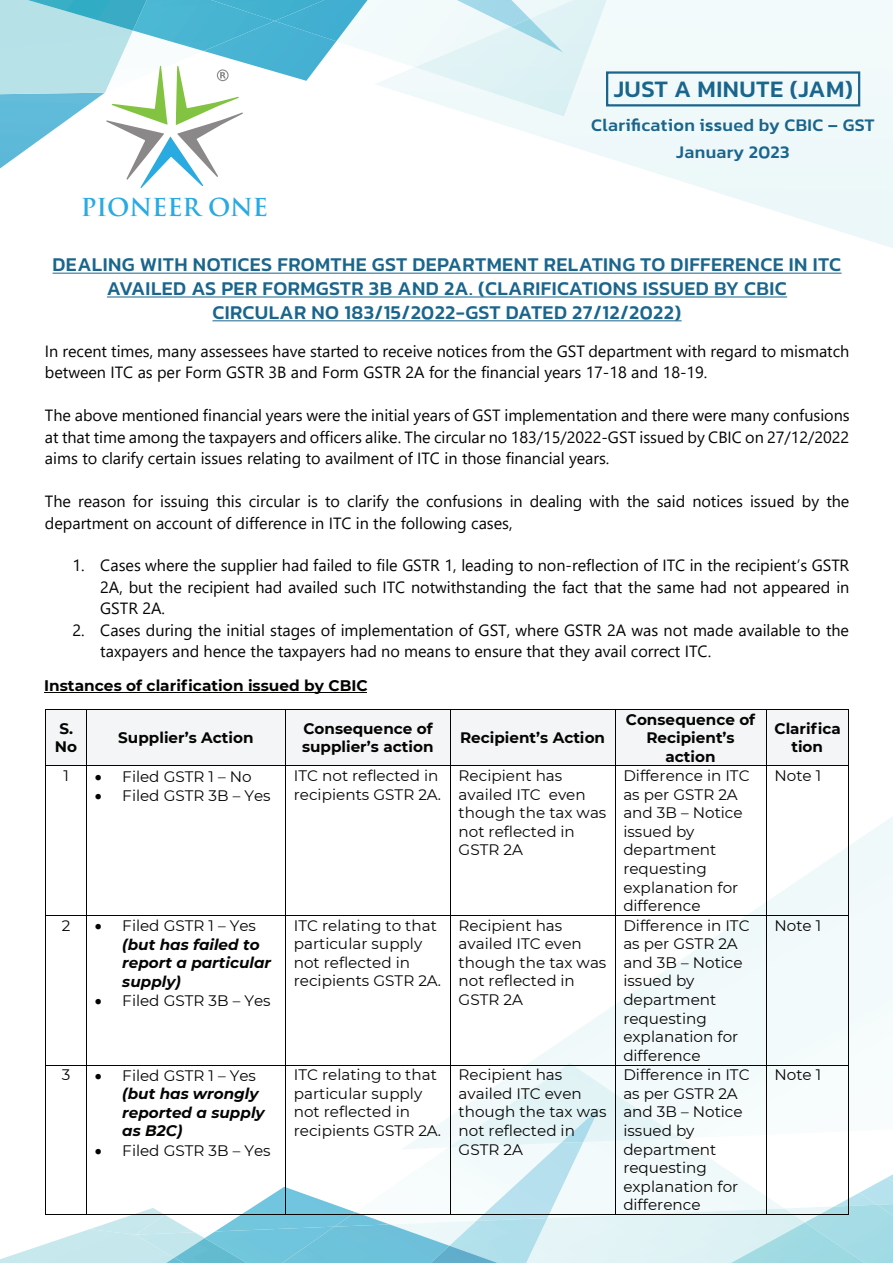
<style>
.page{position:relative;width:893px;height:1263px;background:#fff}
.page>*{position:absolute;margin:0;border:0;box-sizing:border-box;transform-origin:0 0}
.t1{font:700 24.15px "Trajan Pro";color:#29aae1}
.t2{font:500 24px "Kanit";letter-spacing:.02em;color:#1a658c}
.t3{font:500 19.8px/23.9px "Kanit";letter-spacing:.02em;color:#1a658c;text-align:center}
.t4{font:500 18px/27px "Kanit";letter-spacing:.02em;color:#1a658c;text-align:center}
.t5{font:16.2px/21.5px "Segoe UI";color:#040503}
.t6{font:700 15.3px "Montserrat";color:#040503}
.t7{font:15.15px/18.6px "Montserrat";color:#040503}
.t8{font:700 15.15px/18.5px "Montserrat";color:#040503}
.t9{font:italic 700 15.15px/18.6px "Montserrat";color:#040503}
.s1{font-weight:400;font-style:normal}
</style>
<div class="page">
<svg style="left:425px;top:816px;width:468px;height:318px"></svg>
<img style="left:757px;top:1123px;width:26px;height:11px">
<img style="left:448px;top:1063px;width:232px;height:71px">
<img style="left:561px;top:1107px;width:39px;height:27px">
<svg style="left:52px;top:188px;width:697px;height:86px"></svg>
<svg style="left:374px;top:0;width:519px;height:248px"></svg>
<img style="left:574px;top:0;width:33px;height:116px">
<div style="left:606px;top:71px;width:254px;height:35px;border:2px solid #1a658c"></div>
<svg style="left:0;top:0;width:574px;height:188px"></svg>
<hr style="left:53px;top:273px;width:789px;height:1px;background:#1a658c">
<hr style="left:107px;top:296px;width:680px;height:1px;background:#1a658c">
<hr style="left:213px;top:320px;width:469px;height:1px;background:#1a658c">
<hr style="left:44px;top:692px;width:323px;height:1px;background:#040503">
<div style="left:46px;top:710px;width:40px;height:55px;background:#f4f5f6"></div>
<div style="left:87px;top:710px;width:198px;height:55px;background:#f4f5f6"></div>
<div style="left:286px;top:710px;width:164px;height:55px;background:#f4f5f6"></div>
<div style="left:451px;top:710px;width:164px;height:55px;background:#f4f5f6"></div>
<div style="left:616px;top:710px;width:150px;height:55px;background:#f4f5f6"></div>
<div style="left:767px;top:710px;width:81px;height:55px;background:#f4f5f6"></div>
<hr style="left:46px;top:709px;width:40px;height:1px;background:#040503">
<hr style="left:87px;top:709px;width:198px;height:1px;background:#040503">
<hr style="left:286px;top:709px;width:164px;height:1px;background:#040503">
<hr style="left:451px;top:709px;width:164px;height:1px;background:#040503">
<hr style="left:616px;top:709px;width:150px;height:1px;background:#040503">
<hr style="left:767px;top:709px;width:81px;height:1px;background:#040503">
<hr style="left:45px;top:710px;width:1px;height:55px;background:#040503">
<hr style="left:86px;top:710px;width:1px;height:55px;background:#040503">
<hr style="left:285px;top:710px;width:1px;height:55px;background:#040503">
<hr style="left:450px;top:710px;width:1px;height:55px;background:#040503">
<hr style="left:615px;top:710px;width:1px;height:55px;background:#040503">
<hr style="left:766px;top:710px;width:1px;height:55px;background:#040503">
<hr style="left:848px;top:710px;width:1px;height:55px;background:#040503">
<hr style="left:46px;top:765px;width:40px;height:1px;background:#040503">
<hr style="left:87px;top:765px;width:198px;height:1px;background:#040503">
<hr style="left:286px;top:765px;width:164px;height:1px;background:#040503">
<hr style="left:451px;top:765px;width:164px;height:1px;background:#040503">
<hr style="left:616px;top:765px;width:150px;height:1px;background:#040503">
<hr style="left:767px;top:765px;width:81px;height:1px;background:#040503">
<hr style="left:45px;top:766px;width:1px;height:149px;background:#040503">
<hr style="left:86px;top:766px;width:1px;height:149px;background:#040503">
<hr style="left:285px;top:766px;width:1px;height:149px;background:#040503">
<hr style="left:450px;top:766px;width:1px;height:149px;background:#040503">
<hr style="left:615px;top:766px;width:1px;height:149px;background:#040503">
<hr style="left:766px;top:766px;width:1px;height:149px;background:#040503">
<hr style="left:848px;top:766px;width:1px;height:149px;background:#040503">
<hr style="left:46px;top:915px;width:40px;height:1px;background:#040503">
<hr style="left:87px;top:915px;width:198px;height:1px;background:#040503">
<hr style="left:286px;top:915px;width:164px;height:1px;background:#040503">
<hr style="left:451px;top:915px;width:164px;height:1px;background:#040503">
<hr style="left:616px;top:915px;width:150px;height:1px;background:#040503">
<hr style="left:767px;top:915px;width:81px;height:1px;background:#040503">
<hr style="left:45px;top:916px;width:1px;height:149px;background:#040503">
<hr style="left:86px;top:916px;width:1px;height:149px;background:#040503">
<hr style="left:285px;top:916px;width:1px;height:149px;background:#040503">
<hr style="left:450px;top:916px;width:1px;height:149px;background:#040503">
<hr style="left:615px;top:916px;width:1px;height:149px;background:#040503">
<hr style="left:766px;top:916px;width:1px;height:149px;background:#040503">
<hr style="left:848px;top:916px;width:1px;height:149px;background:#040503">
<hr style="left:46px;top:1065px;width:40px;height:1px;background:#040503">
<hr style="left:87px;top:1065px;width:198px;height:1px;background:#040503">
<hr style="left:286px;top:1065px;width:164px;height:1px;background:#040503">
<hr style="left:451px;top:1065px;width:164px;height:1px;background:#040503">
<hr style="left:616px;top:1065px;width:150px;height:1px;background:#040503">
<hr style="left:767px;top:1065px;width:81px;height:1px;background:#040503">
<hr style="left:45px;top:1065px;width:1px;height:149px;background:#040503">
<hr style="left:86px;top:1065px;width:1px;height:149px;background:#040503">
<hr style="left:285px;top:1065px;width:1px;height:149px;background:#040503">
<hr style="left:450px;top:1065px;width:1px;height:149px;background:#040503">
<hr style="left:615px;top:1065px;width:1px;height:149px;background:#040503">
<hr style="left:766px;top:1065px;width:1px;height:149px;background:#040503">
<hr style="left:848px;top:1065px;width:1px;height:149px;background:#040503">
<svg style="left:0;top:1134px;width:893px;height:129px"></svg>
<h1 class="t1" style="left:81px;top:192px;width:189px">PIONEER ONE</h1>
<h2 class="t2" style="left:614px;top:71px;width:241px">JUST A MINUTE (JAM)</h2>
<p class="t4" style="left:591px;top:111px;width:285px">Clarification issued by CBIC – GST<br>January 2023</p>
<p class="t3" style="left:53px;top:252px;width:790px">DEALING WITH NOTICES FROMTHE GST DEPARTMENT RELATING TO DIFFERENCE IN ITC<br>AVAILED AS PER FORMGSTR 3B AND 2A. (CLARIFICATIONS ISSUED BY CBIC<br>CIRCULAR NO 183/15/2022-GST DATED 27/12/2022)</p>
<p class="t5" style="left:45px;top:339px;width:806px">In recent times, many assessees have started to receive notices from the GST department with regard to mismatch between ITC as per Form GSTR 3B and Form GSTR 2A for the financial years 17-18 and 18-19.</p>
<p class="t5" style="left:45px;top:403px;width:806px;text-align:justify">The above mentioned financial years were the initial years of GST implementation and there were many confusions at that time among the taxpayers and officers alike. The circular no 183/15/2022-GST issued by CBIC on 27/12/2022 aims to clarify certain issues relating to availment of ITC in those financial years.</p>
<p class="t5" style="left:45px;top:489px;width:806px">The reason for issuing this circular is to clarify the confusions in dealing with the said notices issued by the department on account of difference in ITC in the following cases,</p>
<p class="t5" style="left:100px;top:553px;width:750px;text-align:justify;text-indent:-28px">1. Cases where the supplier had failed to file GSTR 1, leading to non-reflection of ITC in the recipient’s GSTR 2A, but the recipient had availed such ITC notwithstanding the fact that the same had not appeared in GSTR 2A.</p>
<p class="t5" style="left:100px;top:618px;width:750px;text-indent:-28px">2. Cases during the initial stages of implementation of GST, where GSTR 2A was not made available to the taxpayers and hence the taxpayers had no means to ensure that they avail correct ITC.</p>
<p class="t6" style="left:44px;top:674px;width:325px">Instances of clarification issued by CBIC</p>
<p class="t8" style="left:55px;top:718px;width:24px">S.<br>No</p>
<p class="t8" style="left:118px;top:728px;width:137px">Supplier’s Action</p>
<p class="t8" style="left:302px;top:718px;width:133px">Consequence of supplier’s action</p>
<p class="t8" style="left:460px;top:728px;width:147px">Recipient’s Action</p>
<p class="t8" style="left:626px;top:709px;width:131px;text-align:center">Consequence of<br>Recipient’s action</p>
<p class="t8" style="left:774px;top:718px;width:68px;text-align:center">Clarifica tion</p>
<p class="t7" style="left:63px;top:766px;width:7px">1</p>
<p class="t7" style="left:95px;top:766px;width:158px">• Filed GSTR 1 – No</p>
<p class="t7" style="left:95px;top:785px;width:177px">• Filed GSTR 3B – Yes</p>
<p class="t7" style="left:62px;top:915px;width:10px">2</p>
<p class="t9" style="left:122px;top:916px;width:150px;text-indent:-27px">• <span class="s1">Filed GSTR 1 – Yes </span>(but has failed to report a particular supply)</p>
<p class="t7" style="left:95px;top:991px;width:177px">• Filed GSTR 3B – Yes</p>
<p class="t7" style="left:62px;top:1065px;width:10px">3</p>
<p class="t9" style="left:122px;top:1065px;width:144px;text-indent:-27px">• <span class="s1">Filed GSTR 1 – Yes </span>(but has wrongly reported a supply as B2C)</p>
<p class="t7" style="left:95px;top:1140px;width:177px">• Filed GSTR 3B – Yes</p>
<p class="t7" style="left:294px;top:766px;width:149px">ITC not reflected in recipients GSTR 2A.</p>
<p class="t7" style="left:459px;top:766px;width:149px">Recipient has availed ITC even though the tax was not reflected in<br>GSTR 2A</p>
<p class="t7" style="left:623px;top:766px;width:128px">Difference in ITC as per GSTR 2A and 3B – Notice issued by department requesting explanation for difference</p>
<p class="t7" style="left:774px;top:766px;width:48px">Note 1</p>
<p class="t7" style="left:294px;top:915px;width:149px">ITC relating to that particular supply not reflected in recipients GSTR 2A.</p>
<p class="t7" style="left:459px;top:915px;width:149px">Recipient has availed ITC even though the tax was not reflected in<br>GSTR 2A</p>
<p class="t7" style="left:623px;top:915px;width:128px">Difference in ITC as per GSTR 2A and 3B – Notice issued by department requesting explanation for difference</p>
<p class="t7" style="left:774px;top:915px;width:48px">Note 1</p>
<p class="t7" style="left:294px;top:1065px;width:149px">ITC relating to that particular supply not reflected in recipients GSTR 2A.</p>
<p class="t7" style="left:459px;top:1065px;width:149px">Recipient has availed ITC even though the tax was not reflected in<br>GSTR 2A</p>
<p class="t7" style="left:623px;top:1065px;width:128px">Difference in ITC as per GSTR 2A and 3B – Notice issued by department requesting explanation for difference</p>
<p class="t7" style="left:774px;top:1065px;width:48px">Note 1</p>
</div>
